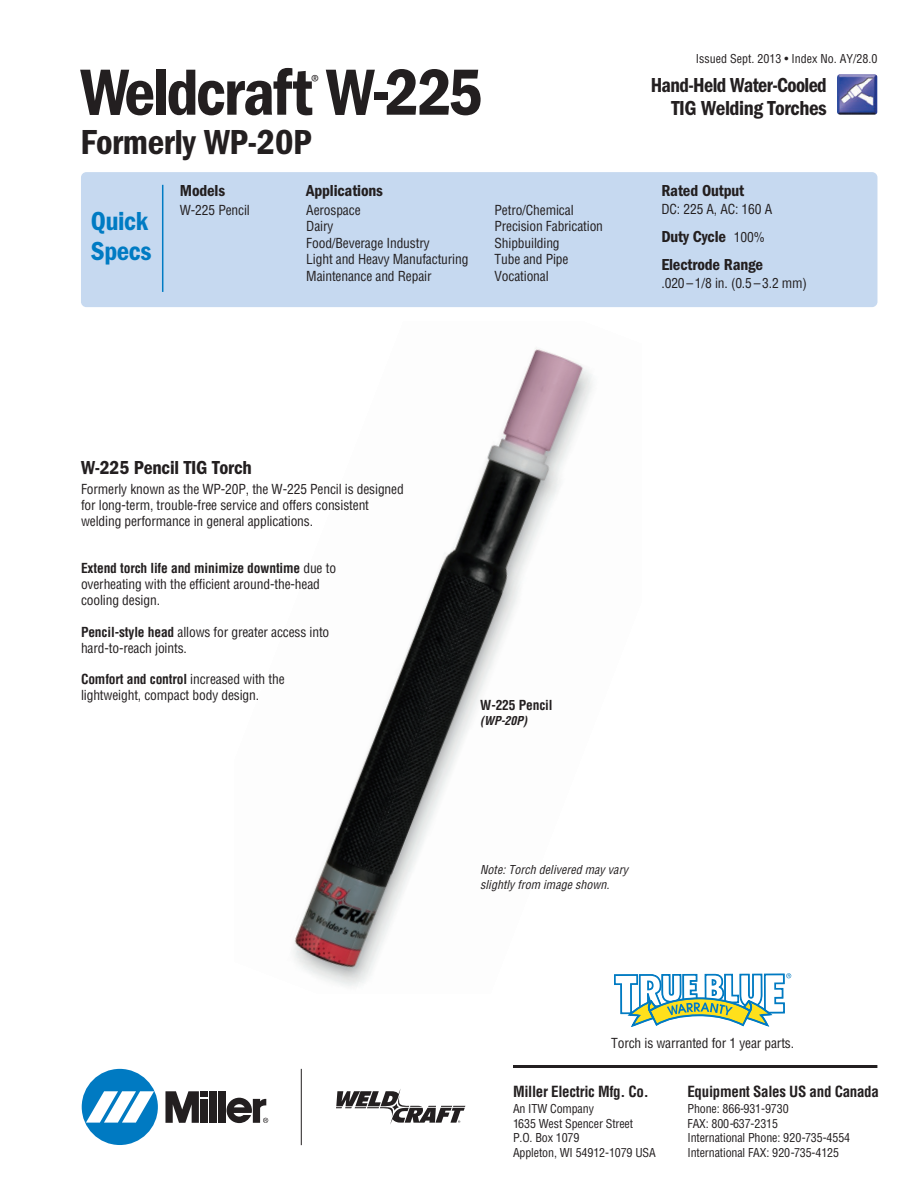
<style>
.page{position:relative;width:918px;height:1188px;background:#fff}
.page>*{position:absolute;margin:0;border:0;box-sizing:border-box;transform-origin:0 0}
.t1{font:67.5px "ITC Franklin Gothic Std Dm Cd";letter-spacing:-.035em;color:#231f20}
.t2{font:36px "ITC Franklin Gothic Std Dm Cd";letter-spacing:-.01em;color:#231f20}
.t3{font:27px/30px "ITC Franklin Gothic Std Dm Cd";letter-spacing:-.015em;color:#007bc3}
.t4{font:21px/22.5px "ITC Franklin Gothic Std Dm Cd";letter-spacing:-.03em;color:#231f20;text-align:right;scale:.95 1}
.t5{font:19.5px "ITC Franklin Gothic Std Dm Cd";letter-spacing:-.01em;color:#231f20}
.t6{font:16.5px/27.8px "ITC Franklin Gothic Std Dm Cd";letter-spacing:-.01em;color:#231f20}
.t7{font:condensed 16.5px "ITC Franklin Gothic Std";color:#231f20}
.t8{font:700 condensed 15px "Helvetica";letter-spacing:-.02em;color:#231f20}
.t9{font:condensed 13.5px/16.5px "Helvetica";letter-spacing:-.01em;color:#231f20}
.t10{font:700 condensed 13.5px "Helvetica";letter-spacing:-.01em;color:#231f20}
.t11{font:condensed 12px/14.4px "Helvetica";letter-spacing:-.01em;color:#231f20}
.t12{font:italic condensed 12px/14.4px "Helvetica";color:#231f20}
.t13{font:italic 700 condensed 12px "Helvetica";color:#231f20}
.s1{font-family:"Helvetica";font-stretch:condensed;font-size:13.5px}
.s2{font-weight:700}
</style>
<div class="page">
<img style="left:293px;top:348px;width:300px;height:639px">
<div style="left:81px;top:172px;width:796px;height:135px;background:#c6d9f0;border-radius:5px"></div>
<img style="left:837px;top:74px;width:40px;height:41px">
<div style="left:82px;top:1069px;width:76px;height:76px;background:#007ac2;border-radius:50%"></div>
<svg style="left:86px;top:1091px;width:68px;height:32px"></svg>
<div style="left:210px;top:1091px;width:7px;height:32px;background:#231f20"></div>
<div style="left:219px;top:1091px;width:7px;height:32px;background:#231f20"></div>
<div style="left:200px;top:1091px;width:8px;height:6px;background:#231f20"></div>
<div style="left:200px;top:1099px;width:8px;height:24px;background:#231f20"></div>
<svg style="left:165px;top:1091px;width:34px;height:32px"></svg>
<svg style="left:227px;top:1098px;width:41px;height:25px"></svg>
<hr style="left:301px;top:1069px;width:1px;height:76px;background:#231f20">
<svg style="left:336px;top:1089px;width:129px;height:35px"></svg>
<hr style="left:513px;top:1065px;width:364px;height:3px;background:#231f20">
<svg style="left:614px;top:973px;width:177px;height:54px"></svg>
<hr style="left:162px;top:185px;width:1px;height:107px;background:#007bc3">
<h1 class="t1" style="left:80px;top:70px;width:404px">Weldcraft W-225</h1>
<p class="t7" style="left:311px;top:71px;width:10px">®</p>
<h2 class="t2" style="left:80px;top:130px;width:232px">Formerly WP-20P</h2>
<h3 class="t3" style="left:91px;top:209px;width:62px">Quick<br>Specs</h3>
<p class="t6" style="left:180px;top:178px;width:47px">Models</p>
<p class="t9" style="left:180px;top:203px;width:72px">W-225 Pencil</p>
<p class="t6" style="left:306px;top:178px;width:78px">Applications</p>
<p class="t9" style="left:306px;top:203px;width:164px">Aerospace<br>Dairy<br>Food/Beverage Industry<br>Light and Heavy Manufacturing<br>Maintenance and Repair</p>
<p class="t9" style="left:495px;top:203px;width:110px">Petro/Chemical<br>Precision Fabrication<br>Shipbuilding<br>Tube and Pipe<br>Vocational</p>
<p class="t11" style="left:696px;top:52px;width:183px">Issued Sept. 2013 • Index No. AY/28.0</p>
<h3 class="t4" style="left:651px;top:76px;width:187px">Hand-Held Water-Cooled<br>TIG Welding Torches</h3>
<p class="t6" style="left:662px;top:178px;width:84px">Rated Output</p>
<p class="t9" style="left:662px;top:202px;width:112px">DC: 225 A, AC: 160 A</p>
<p class="t6" style="left:662px;top:224px;width:105px">Duty Cycle <span class="s1">100%<br></span>Electrode Range</p>
<p class="t9" style="left:662px;top:276px;width:147px">.020 – 1/8 in. (0.5 – 3.2 mm)</p>
<h3 class="t5" style="left:81px;top:461px;width:172px">W-225 Pencil TIG Torch</h3>
<p class="t9" style="left:81px;top:482px;width:324px">Formerly known as the WP-20P, the W-225 Pencil is designed for long-term, trouble-free service and offers consistent welding performance in general applications.</p>
<p class="t9" style="left:81px;top:561px;width:257px"><span class="s2">Extend torch life and minimize downtime</span> due to overheating with the efficient around-the-head cooling design.</p>
<p class="t9" style="left:81px;top:625px;width:250px"><span class="s2">Pencil-style head</span> allows for greater access into hard-to-reach joints.</p>
<p class="t9" style="left:81px;top:672px;width:205px"><span class="s2">Comfort and control</span> increased with the lightweight, compact body design.</p>
<p class="t10" style="left:480px;top:700px;width:74px">W-225 Pencil</p>
<p class="t13" style="left:480px;top:716px;width:51px">(WP-20P)</p>
<p class="t12" style="left:480px;top:864px;width:149px">Note:Torch delivered may vary slightly from image shown.</p>
<p class="t9" style="left:611px;top:1036px;width:184px">Torch is warranted for 1 year parts.</p>
<p class="t8" style="left:513px;top:1085px;width:137px">Miller Electric Mfg. Co.</p>
<p class="t11" style="left:513px;top:1103px;width:144px">An ITW Company<br>1635 West Spencer Street<br>P.O. Box 1079<br>Appleton, WI 54912-1079 USA</p>
<p class="t8" style="left:687px;top:1085px;width:193px">Equipment Sales US and Canada</p>
<p class="t11" style="left:687px;top:1103px;width:164px">Phone: 866-931-9730<br>FAX: 800-637-2315<br>International Phone: 920-735-4554<br>International FAX: 920-735-4125</p>
</div>
